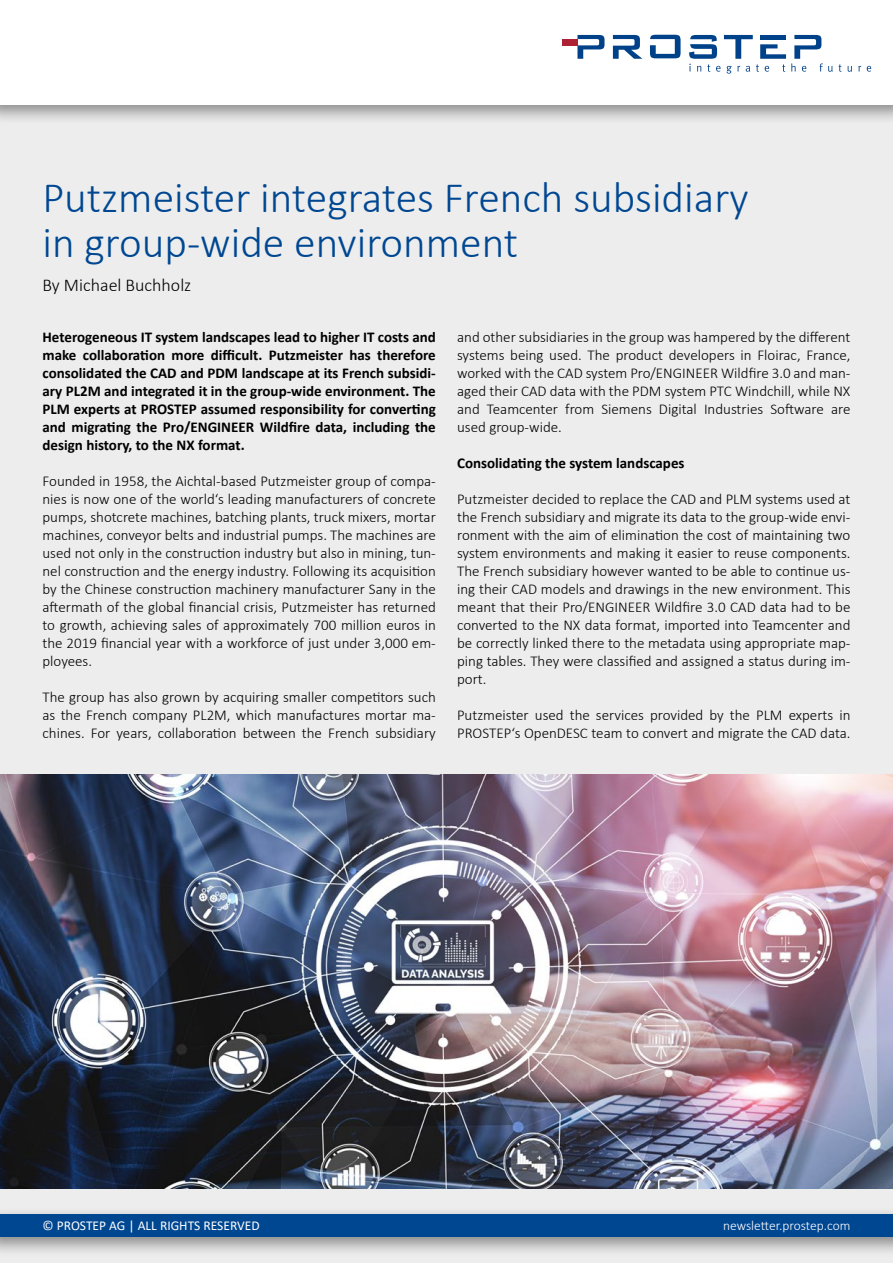
<style>
.page{position:relative;width:893px;height:1263px;background:#fff}
.page>*{position:absolute;margin:0;border:0;box-sizing:border-box;transform-origin:0 0}
.t1{font:300 43.5px/45px "Calibri";color:#004792}
.t2{font:300 18px "Calibri";color:#000}
.t3{font:300 15px/18px "Calibri";color:#000;text-align:justify}
.t4{font:700 15px/18px "Calibri";color:#000;text-align:justify}
.t5{font:13.5px "Calibri";color:#fff}
.t6{font:300 13.5px "Calibri";color:#fff}
</style>
<div class="page">
<div style="left:0;top:89px;width:893px;height:1174px;background:#ededed"></div>
<div style="left:0;top:1206px;width:893px;height:51px;background:#000;opacity:.43"></div>
<div style="left:0;top:1214px;width:893px;height:23px;background:#004792"></div>
<div style="left:0;top:0;width:893px;height:124px;background:#000;opacity:.43"></div>
<div style="left:0;top:0;width:893px;height:104px;background:#fff"></div>
<svg style="left:650px;top:35px;width:31px;height:23px"></svg>
<svg style="left:577px;top:35px;width:27px;height:24px"></svg>
<svg style="left:613px;top:35px;width:29px;height:24px"></svg>
<div style="left:562px;top:39px;width:15px;height:6px;background:#ae2135"></div>
<svg style="left:839px;top:64px;width:3px;height:8px"></svg>
<svg style="left:848px;top:66px;width:4px;height:6px"></svg>
<svg style="left:858px;top:66px;width:3px;height:6px"></svg>
<svg style="left:867px;top:66px;width:4px;height:6px"></svg>
<svg style="left:689px;top:35px;width:144px;height:39px"></svg>
<hr style="left:760px;top:35px;width:26px;height:4px;background:#004289">
<img style="left:0;top:774px;width:893px;height:414px">
<h1 class="t1" style="left:43px;top:175px;width:708px">Putzmeister integrates French subsidiary in group-wide environment</h1>
<p class="t2" style="left:43px;top:274px;width:150px">By Michael Buchholz</p>
<p class="t4" style="left:43px;top:328px;width:395px">Heterogeneous IT system landscapes lead to higher IT costs and make collaboration more difficult. Putzmeister has therefore consolidated the CAD and PDM landscape at its French subsidi&shy;ary PL2M and integrated it in the group-wide environment. The PLM experts at PROSTEP assumed responsibility for converting and migrating the Pro/ENGINEER Wildfire data, including the design history, to the NX format.</p>
<p class="t3" style="left:43px;top:472px;width:395px">Founded in 1958, the Aichtal-based Putzmeister group of compa&shy;nies is now one of the world‘s leading manufacturers of concrete pumps, shotcrete machines, batching plants, truck mixers, mortar machines, conveyor belts and industrial pumps. The machines are used not only in the construction industry but also in mining, tun&shy;nel construction and the energy industry. Following its acquisition by the Chinese construction machinery manufacturer Sany in the aftermath of the global financial crisis, Putzmeister has returned to growth, achieving sales of approximately 700 million euros in the 2019 financial year with a workforce of just under 3,000 em&shy;ployees.</p>
<p class="t3" style="left:43px;top:688px;width:395px">The group has also grown by acquiring smaller competitors such as the French company PL2M, which manufactures mortar ma&shy;chines. For years, collaboration between the French subsidiary</p>
<p class="t3" style="left:457px;top:328px;width:395px">and other subsidiaries in the group was hampered by the different systems being used. The product developers in Floirac, France, worked with the CAD system Pro/ENGINEER Wildfire 3.0 and man&shy;aged their CAD data with the PDM system PTC Windchill, while NX and Teamcenter from Siemens Digital Industries Software are used group-wide.</p>
<p class="t4" style="left:457px;top:454px;width:229px">Consolidating the system landscapes</p>
<p class="t3" style="left:457px;top:490px;width:395px">Putzmeister decided to replace the CAD and PLM systems used at the French subsidiary and migrate its data to the group-wide envi&shy;ronment with the aim of elimination the cost of maintaining two system environments and making it easier to reuse components.<br>The French subsidiary however wanted to be able to continue us&shy;ing their CAD models and drawings in the new environment. This meant that their Pro/ENGINEER Wildfire 3.0 CAD data had to be converted to the NX data format, imported into Teamcenter and be correctly linked there to the metadata using appropriate map&shy;ping tables. They were classified and assigned a status during im&shy;port.</p>
<p class="t3" style="left:457px;top:706px;width:395px">Putzmeister used the services provided by the PLM experts in<br>PROSTEP‘s OpenDESC team to convert and migrate the CAD data.</p>
<p class="t5" style="left:43px;top:1216px;width:219px">© PROSTEP AG | ALL RIGHTS RESERVED</p>
<p class="t6" style="left:723px;top:1217px;width:129px">newsletter.prostep.com</p>
</div>
